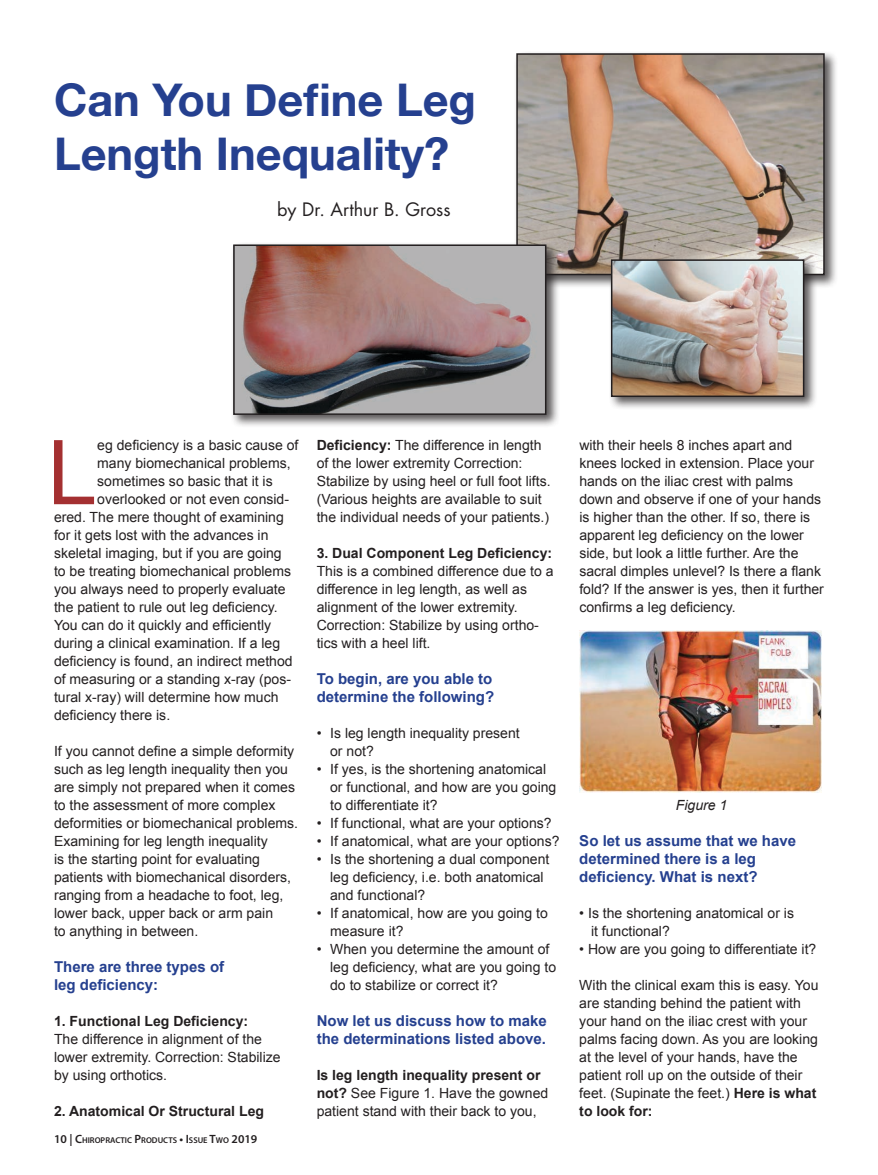
<style>
.page{position:relative;width:878px;height:1175px;background:#fff}
.page>*{position:absolute;margin:0;border:0;box-sizing:border-box;transform-origin:0 0}
.t1{font:89.4px "Arial";color:#a43031}
.t2{font:700 45px/54px "Helvetica Neue";color:#25408f}
.t3{font:18px "Futura";color:#231f20}
.t4{font:700 15px/18px "Arial";color:#25408f}
.t5{font:14.1px/18px "Arial";color:#231f20}
.t6{font:700 14.1px "Arial";color:#231f20}
.t7{font:italic 14.1px "Arial";color:#231f20}
.t8{font:600 8.4px "Myriad Pro";color:#231f20}
.s1{font-size:12px}
.s2{font-weight:700}
</style>
<div class="page">
<img style="left:579px;top:630px;width:242px;height:162px">
<div style="left:513px;top:50px;width:325px;height:239px;background:#231f20;opacity:.75"></div>
<img style="left:519px;top:56px;width:302px;height:216px">
<div style="left:516px;top:53px;width:308px;height:222px;border:2px solid #231f20"></div>
<div style="left:230px;top:242px;width:330px;height:186px;background:#231f20;opacity:.75"></div>
<img style="left:236px;top:247px;width:307px;height:165px">
<div style="left:233px;top:244px;width:313px;height:171px;border:2px solid #231f20"></div>
<div style="left:608px;top:256px;width:209px;height:154px;background:#231f20;opacity:.75"></div>
<img style="left:614px;top:262px;width:187px;height:132px">
<div style="left:611px;top:259px;width:193px;height:138px;border:2px solid #231f20"></div>
<h2 class="t2" style="left:54px;top:74px;width:423px">Can You Define Leg<br>Length Inequality?</h2>
<p class="t3" style="left:277px;top:197px;width:175px">by Dr. Arthur B. Gross</p>
<h1 class="t1" style="left:47px;top:422px;width:51px">L</h1>
<p class="t5" style="left:97px;top:436px;width:203px">eg deficiency is a basic cause of</p>
<p class="t5" style="left:97px;top:454px;width:195px">many biomechanical problems,</p>
<p class="t5" style="left:97px;top:472px;width:177px">sometimes so basic that it is</p>
<p class="t5" style="left:97px;top:490px;width:193px">overlooked or not even consid-</p>
<p class="t5" style="left:54px;top:508px;width:231px">ered. The mere thought of examining</p>
<p class="t5" style="left:54px;top:526px;width:216px">for it gets lost with the advances in</p>
<p class="t5" style="left:54px;top:544px;width:229px">skeletal imaging, but if you are going</p>
<p class="t5" style="left:54px;top:562px;width:238px">to be treating biomechanical problems</p>
<p class="t5" style="left:54px;top:580px;width:233px">you always need to properly evaluate</p>
<p class="t5" style="left:54px;top:598px;width:225px">the patient to rule out leg deficiency.</p>
<p class="t5" style="left:54px;top:616px;width:218px">You can do it quickly and efficiently</p>
<p class="t5" style="left:54px;top:634px;width:228px">during a clinical examination. If a leg</p>
<p class="t5" style="left:54px;top:652px;width:240px">deficiency is found, an indirect method</p>
<p class="t5" style="left:54px;top:670px;width:238px">of measuring or a standing x-ray (pos-</p>
<p class="t5" style="left:54px;top:688px;width:226px">tural x-ray) will determine how much</p>
<p class="t5" style="left:54px;top:706px;width:118px">deficiency there is.</p>
<p class="t5" style="left:54px;top:742px;width:245px">If you cannot define a simple deformity such as leg length inequality then you are simply not prepared when it comes to the assessment of more complex deformities or biomechanical problems.<br>Examining for leg length inequality<br>is the starting point for evaluating patients with biomechanical disorders, ranging from a headache to foot, leg, lower back, upper back or arm pain<br>to anything in between.</p>
<p class="t4" style="left:54px;top:958px;width:172px">There are three types of leg deficiency:</p>
<p class="t6" style="left:54px;top:1013px;width:196px">1. Functional Leg Deficiency:</p>
<p class="t5" style="left:54px;top:1030px;width:228px">The difference in alignment of the lower extremity. Correction: Stabilize by using orthotics.</p>
<p class="t6" style="left:54px;top:1103px;width:211px">2. Anatomical Or Structural Leg</p>
<p class="t8" style="left:54px;top:1135px;width:205px"><span class="s1">10 | C</span>HIROPRACTIC <span class="s1">P</span>RODUCTS <span class="s1">• I</span> SSUE <span class="s1">T</span>WO <span class="s1">2019</span></p>
<p class="t5" style="left:317px;top:436px;width:235px"><span class="s2">Deficiency:</span> The difference in length of the lower extremity Correction:<br>Stabilize by using heel or full foot lifts. (Various heights are available to suit the individual needs of your patients.)</p>
<p class="t6" style="left:317px;top:545px;width:237px">3. Dual Component Leg Deficiency:</p>
<p class="t5" style="left:317px;top:562px;width:238px">This is a combined difference due to a difference in leg length, as well as alignment of the lower extremity.<br>Correction: Stabilize by using ortho&shy;tics with a heel lift.</p>
<p class="t4" style="left:316px;top:670px;width:179px">To begin, are you able to determine the following?</p>
<p class="t5" style="left:330px;top:724px;width:191px;text-indent:-14px">• Is leg length inequality present or not?</p>
<p class="t5" style="left:330px;top:760px;width:228px;text-indent:-14px">• If yes, is the shortening anatomical or functional, and how are you going to differentiate it?</p>
<p class="t5" style="left:316px;top:814px;width:236px">• If functional, what are your options?</p>
<p class="t5" style="left:316px;top:832px;width:244px">• If anatomical, what are your options?</p>
<p class="t5" style="left:330px;top:850px;width:221px;text-indent:-14px">• Is the shortening a dual component leg deficiency, i.e. both anatomical and functional?</p>
<p class="t5" style="left:330px;top:904px;width:219px;text-indent:-14px">• If anatomical, how are you going to measure it?</p>
<p class="t5" style="left:330px;top:940px;width:227px;text-indent:-14px">• When you determine the amount of leg deficiency, what are you going to do to stabilize or correct it?</p>
<p class="t4" style="left:316px;top:1012px;width:232px">Now let us discuss how to make the determinations listed above.</p>
<p class="t5" style="left:316px;top:1066px;width:233px"><span class="s2">Is leg length inequality present or not?</span> See Figure 1. Have the gowned patient stand with their back to you,</p>
<p class="t5" style="left:579px;top:436px;width:246px">with their heels 8 inches apart and knees locked in extension. Place your hands on the iliac crest with palms down and observe if one of your hands is higher than the other. If so, there is apparent leg deficiency on the lower side, but look a little further. Are the sacral dimples unlevel? Is there a flank fold? If the answer is yes, then it further confirms a leg deficiency.</p>
<p class="t7" style="left:676px;top:797px;width:53px">Figure 1</p>
<p class="t4" style="left:579px;top:832px;width:218px">So let us assume that we have determined there is a leg deficiency. What is next?</p>
<p class="t5" style="left:591px;top:904px;width:204px;text-indent:-12px">• Is the shortening anatomical or is it functional?</p>
<p class="t5" style="left:579px;top:940px;width:238px">• How are you going to differentiate it?</p>
<p class="t5" style="left:579px;top:976px;width:241px">With the clinical exam this is easy. You are standing behind the patient with your hand on the iliac crest with your palms facing down. As you are looking at the level of your hands, have the patient roll up on the outside of their feet. (Supinate the feet.) <span class="s2">Here is what to look for:</span></p>
</div>
